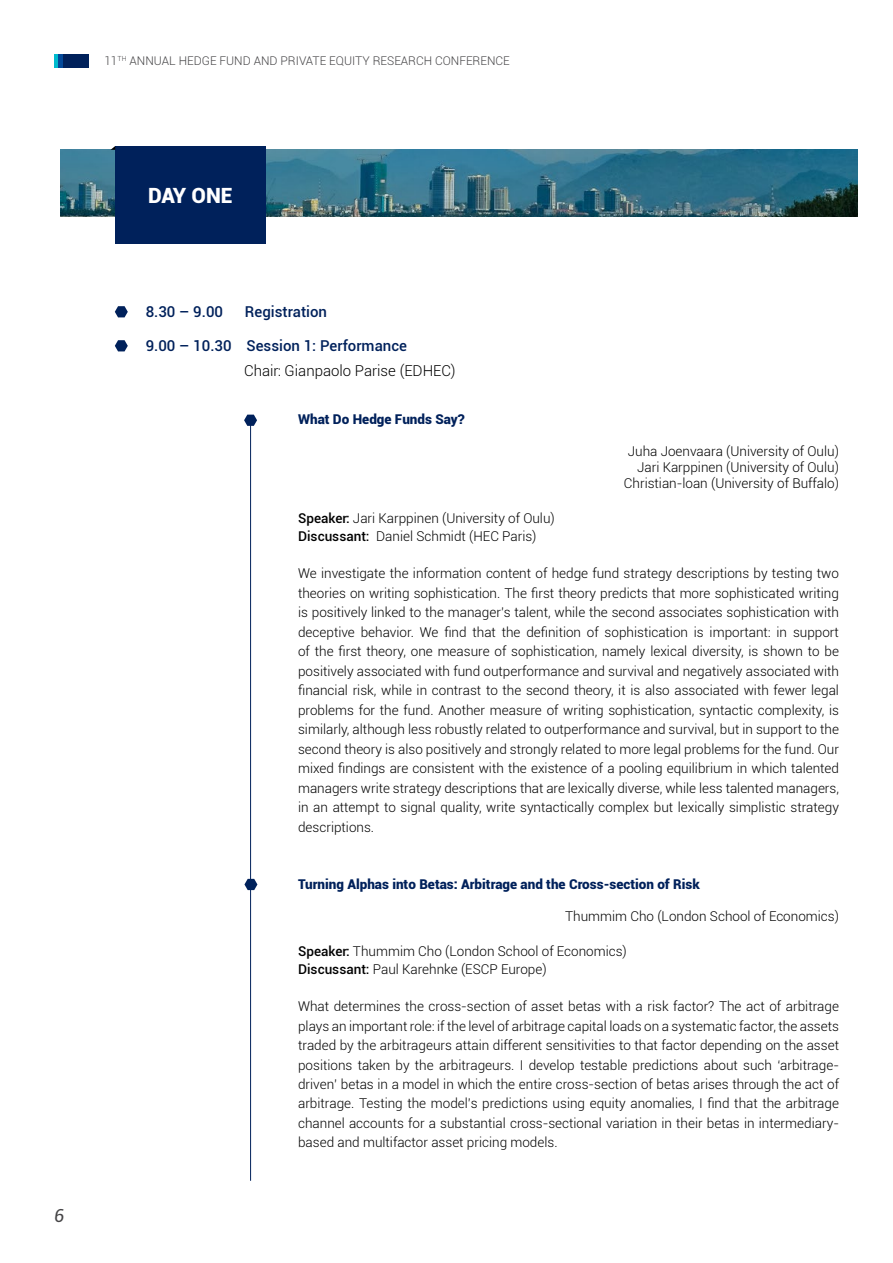
<style>
.page{position:relative;width:893px;height:1263px;background:#fff}
.page>*{position:absolute;margin:0;border:0;box-sizing:border-box;transform-origin:0 0}
.t1{font:900 21px "Roboto";letter-spacing:-.005em;color:#fff}
.t2{font:italic 18px "Roboto";color:#464547}
.t3{font:500 15px "Roboto";color:#00215b}
.t4{font:300 15px "Roboto";color:#000}
.t5{font:300 13.5px/19.5px "Roboto";color:#000}
.t6{font:900 13.5px "Roboto";color:#00215b}
.t7{font:300 12px "Roboto";color:#464547}
.s1{font-weight:500}
</style>
<div class="page">
<div style="left:54px;top:54px;width:6px;height:14px;background:#00bbce"></div>
<svg style="left:58px;top:54px;width:6px;height:14px"></svg>
<div style="left:64px;top:54px;width:25px;height:14px;background:#00215b"></div>
<img style="left:60px;top:150px;width:798px;height:67px">
<div style="left:115px;top:146px;width:150px;height:97px;background:#00215b"></div>
<svg style="left:115px;top:306px;width:13px;height:11px"></svg>
<svg style="left:115px;top:340px;width:13px;height:11px"></svg>
<svg style="left:244px;top:415px;width:13px;height:11px"></svg>
<svg style="left:244px;top:879px;width:13px;height:11px"></svg>
<hr style="left:250px;top:420px;width:1px;height:761px;background:#00215b">
<p class="t7" style="left:104px;top:53px;width:407px">11<sup>th</sup> annual hedge fund and private equity research conference</p>
<h2 class="t2" style="left:54px;top:1203px;width:12px">6</h2>
<h1 class="t1" style="left:148px;top:180px;width:86px">DAY ONE</h1>
<p class="t3" style="left:146px;top:302px;width:79px">8.30 – 9.00</p>
<p class="t3" style="left:245px;top:302px;width:84px">Registration</p>
<p class="t3" style="left:146px;top:336px;width:263px">9.00 – 10.30 Session 1: Performance</p>
<p class="t4" style="left:244px;top:360px;width:213px">Chair: Gianpaolo Parise (EDHEC)</p>
<p class="t6" style="left:298px;top:409px;width:168px">What Do Hedge Funds Say?</p>
<p class="t5" style="left:624px;top:443px;width:217px;line-height:16.2px;text-align:right">Juha Joenvaara (University of Oulu)<br>Jari Karppinen (University of Oulu)<br>Christian-loan (University of Buffalo)</p>
<p class="t5" style="left:298px;top:508px;width:258px;line-height:18px"><span class="s1">Speaker:</span> Jari Karppinen (University of Oulu)<br><span class="s1">Discussant:</span> Daniel Schmidt (HEC Paris)</p>
<p class="t5" style="left:298px;top:563px;width:542px;text-align:justify">We investigate the information content of hedge fund strategy descriptions by testing two theories on writing sophistication. The first theory predicts that more sophisticated writing is positively linked to the manager’s talent, while the second associates sophistication with deceptive behavior. We find that the definition of sophistication is important: in support of the first theory, one measure of sophistication, namely lexical diversity, is shown to be positively associated with fund outperformance and survival and negatively associated with financial risk, while in contrast to the second theory, it is also associated with fewer legal problems for the fund. Another measure of writing sophistication, syntactic complexity, is similarly, although less robustly related to outperformance and survival, but in support to the second theory is also positively and strongly related to more legal problems for the fund. Our mixed findings are consistent with the existence of a pooling equilibrium in which talented managers write strategy descriptions that are lexically diverse, while less talented managers, in an attempt to signal quality, write syntactically complex but lexically simplistic strategy descriptions.</p>
<p class="t6" style="left:298px;top:874px;width:403px">Turning Alphas into Betas: Arbitrage and the Cross-section of Risk</p>
<p class="t5" style="left:565px;top:906px;width:275px">Thummim Cho (London School of Economics)</p>
<p class="t5" style="left:298px;top:941px;width:330px;line-height:18px"><span class="s1">Speaker:</span> Thummim Cho (London School of Economics)<br><span class="s1">Discussant:</span> Paul Karehnke (ESCP Europe)</p>
<p class="t5" style="left:298px;top:996px;width:542px;text-align:justify">What determines the cross-section of asset betas with a risk factor? The act of arbitrage plays an important role: if the level of arbitrage capital loads on a systematic factor, the assets traded by the arbitrageurs attain different sensitivities to that factor depending on the asset positions taken by the arbitrageurs. I develop testable predictions about such ‘arbitrage&shy;driven’ betas in a model in which the entire cross-section of betas arises through the act of arbitrage. Testing the model’s predictions using equity anomalies, I find that the arbitrage channel accounts for a substantial cross-sectional variation in their betas in intermediary&shy;based and multifactor asset pricing models.</p>
</div>
